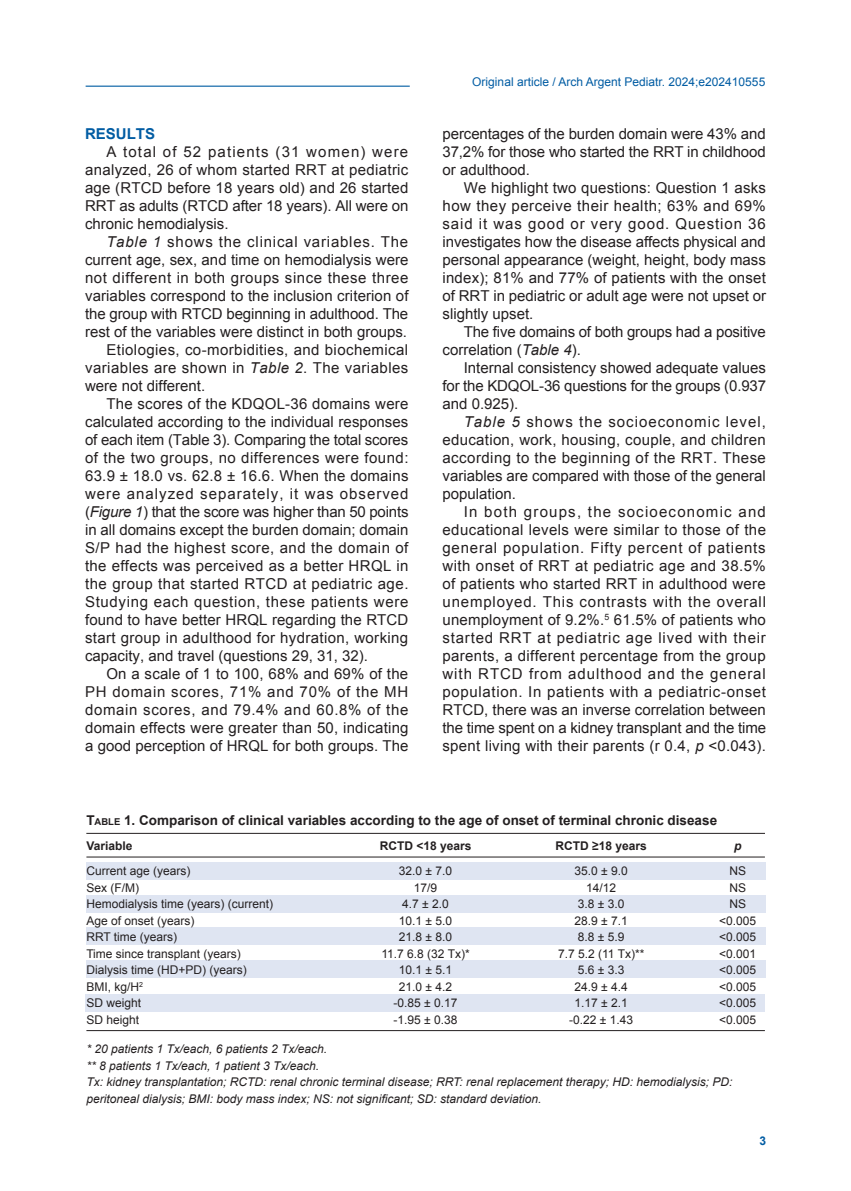
<style>
.page{position:relative;width:851px;height:1191px;background:#fff}
.page>*{position:absolute;margin:0;border:0;box-sizing:border-box;transform-origin:0 0}
._0_Texto_x10{font:15px/18px "Arial";color:#231f20;text-align:justify}
._5_Sub__x10B_May{font:700 15px "Arial";color:#015ca3}
._9_Cuadros_Títulos_x{font:700 13.5px "Arial";color:#231f20}
._8_Cuadros_texto{font:12px "Arial";color:#231f20}
._8_Cuadros_texto-2{font:italic 12px/16.5px "Arial";color:#231f20}
.t1{font:12px "Arial";color:#015ca3}
._8_Cuadros_texto-3{font:700 12px "Arial";color:#231f20}
.t2{font:700 12px "Arial";color:#015ca3}
._8_Cuadros_texto-4{font:italic 700 12px "Arial";color:#231f20}
.s1{font-style:italic}
.s2{font-style:inherit}
.s3{font-size:9.45px}
</style>
<div class="page">
<hr style="left:86px;top:86px;width:323px;height:1px;background:#015ca3">
<div style="left:86px;top:895px;width:679px;height:17px;background:#dfe5f2"></div>
<div style="left:86px;top:862px;width:679px;height:17px;background:#dfe5f2"></div>
<div style="left:86px;top:927px;width:679px;height:18px;background:#dfe5f2"></div>
<div style="left:86px;top:960px;width:679px;height:17px;background:#dfe5f2"></div>
<div style="left:86px;top:994px;width:678px;height:17px;background:#dfe5f2"></div>
<hr style="left:86px;top:833px;width:678px;height:1px;background:#231f20">
<hr style="left:86px;top:856px;width:678px;height:1px;background:#231f20">
<hr style="left:86px;top:1030px;width:678px;height:1px;background:#231f20">
<p class="_5_Sub__x10B_May" style="left:85px;top:123px;width:72px">RESULTS</p>
<p class="_0_Texto_x10" style="left:85px;top:142px;width:325px;text-indent:21px">A total of 52 patients (31 women) were analyzed, 26 of whom started RRT at pediatric age (RTCD before 18 years old) and 26 started RRT as adults (RTCD after 18 years). All were on chronic hemodialysis.</p>
<p class="_0_Texto_x10" style="left:85px;top:232px;width:325px;text-indent:21px"><span class="s1">Table 1</span> shows the clinical variables. The current age, sex, and time on hemodialysis were not different in both groups since these three variables correspond to the inclusion criterion of the group with RTCD beginning in adulthood. The rest of the variables were distinct in both groups.</p>
<p class="_0_Texto_x10" style="left:85px;top:340px;width:325px;text-indent:21px">Etiologies, co-morbidities, and biochemical variables are shown in <span class="s1">Table 2</span>. The variables were not different.</p>
<p class="_0_Texto_x10" style="left:85px;top:394px;width:325px;text-indent:21px">The scores of the KDQOL-36 domains were calculated according to the individual responses of each item (Table 3). Comparing the total scores of the two groups, no differences were found:<br>63.9 ± 18.0 vs. 62.8 ± 16.6. When the domains were analyzed separately, it was observed (<span class="s1">Figure 1</span>) that the score was higher than 50 points in all domains except the burden domain; domain S/P had the highest score, and the domain of the effects was perceived as a better HRQL in the group that started RTCD at pediatric age.<br>Studying each question, these patients were found to have better HRQL regarding the RTCD start group in adulthood for hydration, working capacity, and travel (questions 29, 31, 32).</p>
<p class="_0_Texto_x10" style="left:85px;top:664px;width:325px;text-indent:21px">On a scale of 1 to 100, 68% and 69% of the PH domain scores, 71% and 70% of the MH domain scores, and 79.4% and 60.8% of the domain effects were greater than 50, indicating a good perception of HRQL for both groups. The</p>
<p class="t1" style="left:472px;top:74px;width:294px">Original article / Arch Argent Pediatr. 2024;e202410555</p>
<p class="_0_Texto_x10" style="left:442px;top:124px;width:325px">percentages of the burden domain were 43% and 37,2% for those who started the RRT in childhood or adulthood.</p>
<p class="_0_Texto_x10" style="left:442px;top:178px;width:325px;text-indent:21px">We highlight two questions: Question 1 asks how they perceive their health; 63% and 69% said it was good or very good. Question 36 investigates how the disease affects physical and personal appearance (weight, height, body mass index); 81% and 77% of patients with the onset of RRT in pediatric or adult age were not upset or slightly upset.</p>
<p class="_0_Texto_x10" style="left:442px;top:322px;width:325px;text-indent:21px">The five domains of both groups had a positive correlation (<span class="s1">Table 4</span>).</p>
<p class="_0_Texto_x10" style="left:442px;top:358px;width:325px;text-indent:21px">Internal consistency showed adequate values for the KDQOL-36 questions for the groups (0.937 and 0.925).</p>
<p class="_0_Texto_x10" style="left:442px;top:412px;width:325px;text-indent:21px"><span class="s1">Table 5</span> shows the socioeconomic level, education, work, housing, couple, and children according to the beginning of the RRT. These variables are compared with those of the general population.</p>
<p class="_0_Texto_x10" style="left:442px;top:502px;width:325px;text-indent:21px">In both groups, the socioeconomic and educational levels were similar to those of the general population. Fifty percent of patients with onset of RRT at pediatric age and 38.5% of patients who started RRT in adulthood were unemployed. This contrasts with the overall unemployment of 9.2%.<sup>5</sup> 61.5% of patients who started RRT at pediatric age lived with their parents, a different percentage from the group with RTCD from adulthood and the general population. In patients with a pediatric-onset RTCD, there was an inverse correlation between the time spent on a kidney transplant and the time spent living with their parents (r 0.4, <span class="s1">p</span> &lt;0.043).</p>
<p class="_9_Cuadros_Títulos_x" style="left:86px;top:811px;width:632px"><span class="s2">T</span><span class="s3">able</span> <span class="s2">1</span>. Comparison of clinical variables according to the age of onset of terminal chronic disease</p>
<p class="_8_Cuadros_texto-3" style="left:86px;top:838px;width:48px">Variable</p>
<p class="_8_Cuadros_texto-3" style="left:379px;top:838px;width:93px">RCTD &lt;18 years</p>
<p class="_8_Cuadros_texto-3" style="left:555px;top:838px;width:93px">RCTD ≥18 years</p>
<p class="_8_Cuadros_texto-4" style="left:734px;top:838px;width:9px">p</p>
<p class="_8_Cuadros_texto" style="left:86px;top:863px;width:106px">Current age (years)</p>
<p class="_8_Cuadros_texto" style="left:399px;top:863px;width:55px">32.0 ± 7.0</p>
<p class="_8_Cuadros_texto" style="left:574px;top:863px;width:55px">35.0 ± 9.0</p>
<p class="_8_Cuadros_texto" style="left:729px;top:863px;width:18px">NS</p>
<p class="_8_Cuadros_texto" style="left:86px;top:879px;width:54px">Sex (F/M)</p>
<p class="_8_Cuadros_texto" style="left:414px;top:879px;width:25px">17/9</p>
<p class="_8_Cuadros_texto" style="left:586px;top:879px;width:32px">14/12</p>
<p class="_8_Cuadros_texto" style="left:729px;top:879px;width:18px">NS</p>
<p class="_8_Cuadros_texto" style="left:86px;top:896px;width:188px">Hemodialysis time (years) (current)</p>
<p class="_8_Cuadros_texto" style="left:402px;top:896px;width:48px">4.7 ± 2.0</p>
<p class="_8_Cuadros_texto" style="left:577px;top:896px;width:48px">3.8 ± 3.0</p>
<p class="_8_Cuadros_texto" style="left:729px;top:896px;width:18px">NS</p>
<p class="_8_Cuadros_texto" style="left:86px;top:912px;width:110px">Age of onset (years)</p>
<p class="_8_Cuadros_texto" style="left:399px;top:912px;width:55px">10.1 ± 5.0</p>
<p class="_8_Cuadros_texto" style="left:574px;top:912px;width:55px">28.9 ± 7.1</p>
<p class="_8_Cuadros_texto" style="left:719px;top:912px;width:39px">&lt;0.005</p>
<p class="_8_Cuadros_texto" style="left:86px;top:929px;width:92px">RRT time (years)</p>
<p class="_8_Cuadros_texto" style="left:399px;top:929px;width:55px">21.8 ± 8.0</p>
<p class="_8_Cuadros_texto" style="left:577px;top:929px;width:48px">8.8 ± 5.9</p>
<p class="_8_Cuadros_texto" style="left:719px;top:929px;width:39px">&lt;0.005</p>
<p class="_8_Cuadros_texto" style="left:86px;top:945px;width:156px">Time since transplant (years)</p>
<p class="_8_Cuadros_texto" style="left:381px;top:945px;width:90px">11.7 6.8 (32 Tx)*</p>
<p class="_8_Cuadros_texto" style="left:558px;top:945px;width:88px">7.7 5.2 (11 Tx)**</p>
<p class="_8_Cuadros_texto" style="left:719px;top:945px;width:39px">&lt;0.001</p>
<p class="_8_Cuadros_texto" style="left:86px;top:962px;width:162px">Dialysis time (HD+PD) (years)</p>
<p class="_8_Cuadros_texto" style="left:399px;top:962px;width:55px">10.1 ± 5.1</p>
<p class="_8_Cuadros_texto" style="left:577px;top:962px;width:48px">5.6 ± 3.3</p>
<p class="_8_Cuadros_texto" style="left:719px;top:962px;width:39px">&lt;0.005</p>
<p class="_8_Cuadros_texto" style="left:86px;top:978px;width:58px">BMI, kg/H<sup>2</sup></p>
<p class="_8_Cuadros_texto" style="left:399px;top:978px;width:55px">21.0 ± 4.2</p>
<p class="_8_Cuadros_texto" style="left:574px;top:978px;width:55px">24.9 ± 4.4</p>
<p class="_8_Cuadros_texto" style="left:719px;top:978px;width:39px">&lt;0.005</p>
<p class="_8_Cuadros_texto" style="left:86px;top:995px;width:56px">SD weight</p>
<p class="_8_Cuadros_texto" style="left:393px;top:995px;width:65px">-0.85 ± 0.17</p>
<p class="_8_Cuadros_texto" style="left:574px;top:995px;width:55px">1.17 ± 2.1</p>
<p class="_8_Cuadros_texto" style="left:719px;top:995px;width:39px">&lt;0.005</p>
<p class="_8_Cuadros_texto" style="left:86px;top:1011px;width:54px">SD height</p>
<p class="_8_Cuadros_texto" style="left:393px;top:1011px;width:65px">-1.95 ± 0.38</p>
<p class="_8_Cuadros_texto" style="left:569px;top:1011px;width:65px">-0.22 ± 1.43</p>
<p class="_8_Cuadros_texto" style="left:719px;top:1011px;width:39px">&lt;0.005</p>
<p class="_8_Cuadros_texto-2" style="left:86px;top:1040px;width:242px">* 20 patients 1 Tx/each, 6 patients 2 Tx/each.</p>
<p class="_8_Cuadros_texto-2" style="left:86px;top:1057px;width:234px">** 8 patients 1 Tx/each, 1 patient 3 Tx/each.</p>
<p class="_8_Cuadros_texto-2" style="left:86px;top:1073px;width:647px">Tx: kidney transplantation; RCTD: renal chronic terminal disease; RRT: renal replacement therapy; HD: hemodialysis; PD: peritoneal dialysis; BMI: body mass index; NS: not significant; SD: standard deviation.</p>
<p class="t2" style="left:759px;top:1133px;width:8px">3</p>
</div>
